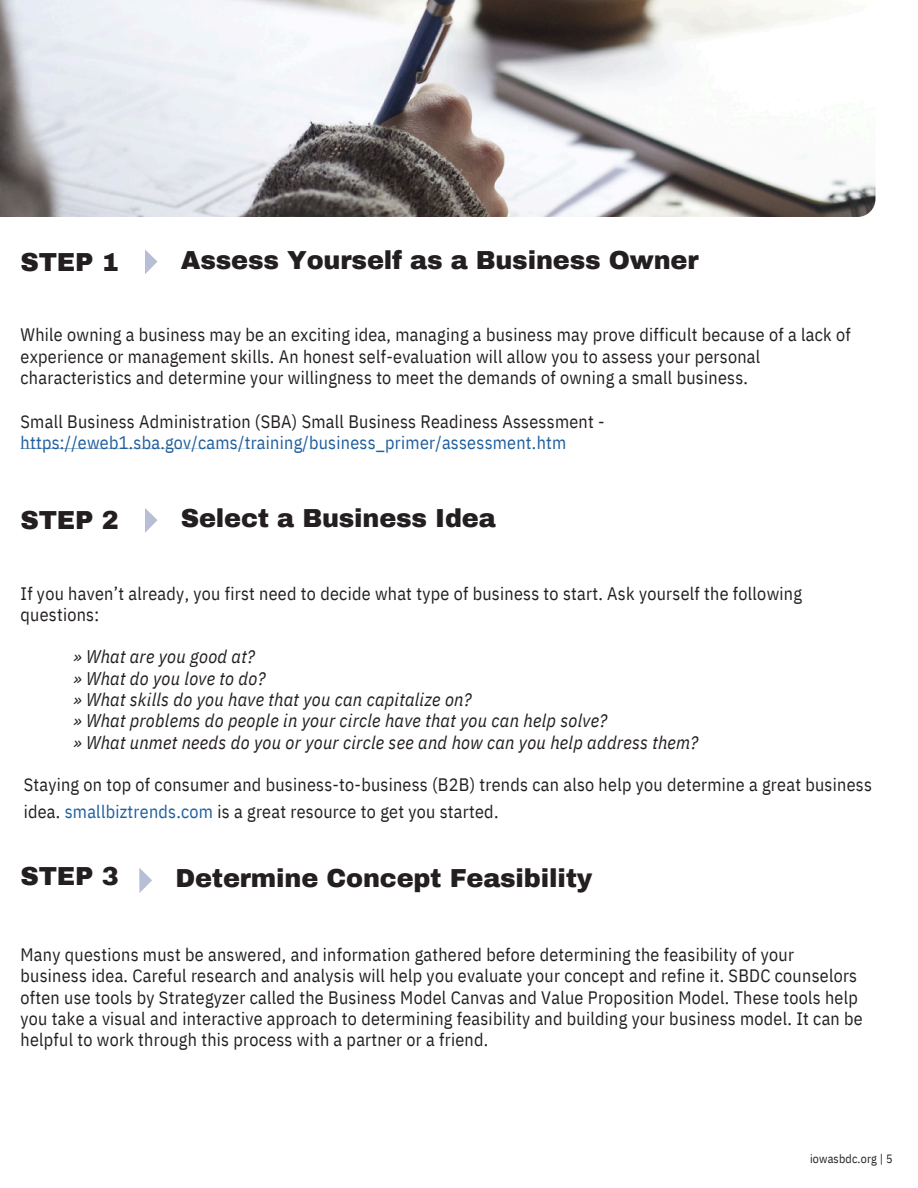
<style>
.page{position:relative;width:918px;height:1188px;background:#fff}
.page>*{position:absolute;margin:0;border:0;box-sizing:border-box;transform-origin:0 0}
.t1{font:900 25.5px "Archivo";letter-spacing:-.005em;color:#231f20}
.t2{font:italic 18.3px/21.3px "IBM Plex Sans Cond";letter-spacing:.015em;color:#231f20}
.t3{font:18px/21.3px "IBM Plex Sans Cond";letter-spacing:.015em;color:#231f20}
.t4{font:18px "IBM Plex Sans Cond";letter-spacing:.015em;color:#1f5e9e}
.t5{font:12px "IBM Plex Sans Cond";letter-spacing:.015em;color:#231f20}
.s1{color:#1f5e9e}
</style>
<div class="page">
<svg style="left:21px;top:448px;width:297px;height:1px"></svg>
<svg style="left:139px;top:868px;width:13px;height:25px"></svg>
<svg style="left:145px;top:249px;width:13px;height:25px"></svg>
<svg style="left:145px;top:508px;width:13px;height:25px"></svg>
<img style="left:0;top:0;width:875px;height:217px">
<h1 class="t1" style="left:21px;top:248px;width:100px">STEP 1</h1>
<h1 class="t1" style="left:181px;top:246px;width:519px">Assess Yourself as a Business Owner</h1>
<p class="t3" style="left:21px;top:324px;width:832px">While owning a business may be an exciting idea, managing a business may prove difficult because of a lack of experience or management skills. An honest self-evaluation will allow you to assess your personal characteristics and determine your willingness to meet the demands of owning a small business.</p>
<p class="t3" style="left:21px;top:410px;width:586px">Small Business Administration (SBA) Small Business Readiness Assessment -</p>
<p class="t4" style="left:21px;top:431px;width:547px">https://eweb1.sba.gov/cams/training/business_primer/assessment.htm</p>
<h1 class="t1" style="left:21px;top:507px;width:100px">STEP 2</h1>
<h1 class="t1" style="left:181px;top:505px;width:316px">Select a Business Idea</h1>
<p class="t3" style="left:21px;top:583px;width:783px">If you haven’t already, you first need to decide what type of business to start. Ask yourself the following questions:</p>
<p class="t2" style="left:73px;top:646px;width:626px">» What are you good at?<br>» What do you love to do?<br>» What skills do you have that you can capitalize on?<br>» What problems do people in your circle have that you can help solve?<br>» What unmet needs do you or your circle see and how can you help address them?</p>
<p class="t3" style="left:24px;top:771px;width:850px;line-height:27px">Staying on top of consumer and business-to-business (B2B) trends can also help you determine a great business idea. <span class="s1">smallbiztrends.com</span> is a great resource to get you started.</p>
<h1 class="t1" style="left:21px;top:863px;width:100px">STEP 3</h1>
<h1 class="t1" style="left:175px;top:865px;width:418px">Determine Concept Feasibility</h1>
<p class="t3" style="left:21px;top:943px;width:844px">Many questions must be answered, and information gathered before determining the feasibility of your business idea. Careful research and analysis will help you evaluate your concept and refine it. SBDC counselors often use tools by Strategyzer called the Business Model Canvas and Value Proposition Model. These tools help you take a visual and interactive approach to determining feasibility and building your business model. It can be helpful to work through this process with a partner or a friend.</p>
<p class="t5" style="left:810px;top:1151px;width:84px">iowasbdc.org | 5</p>
</div>
